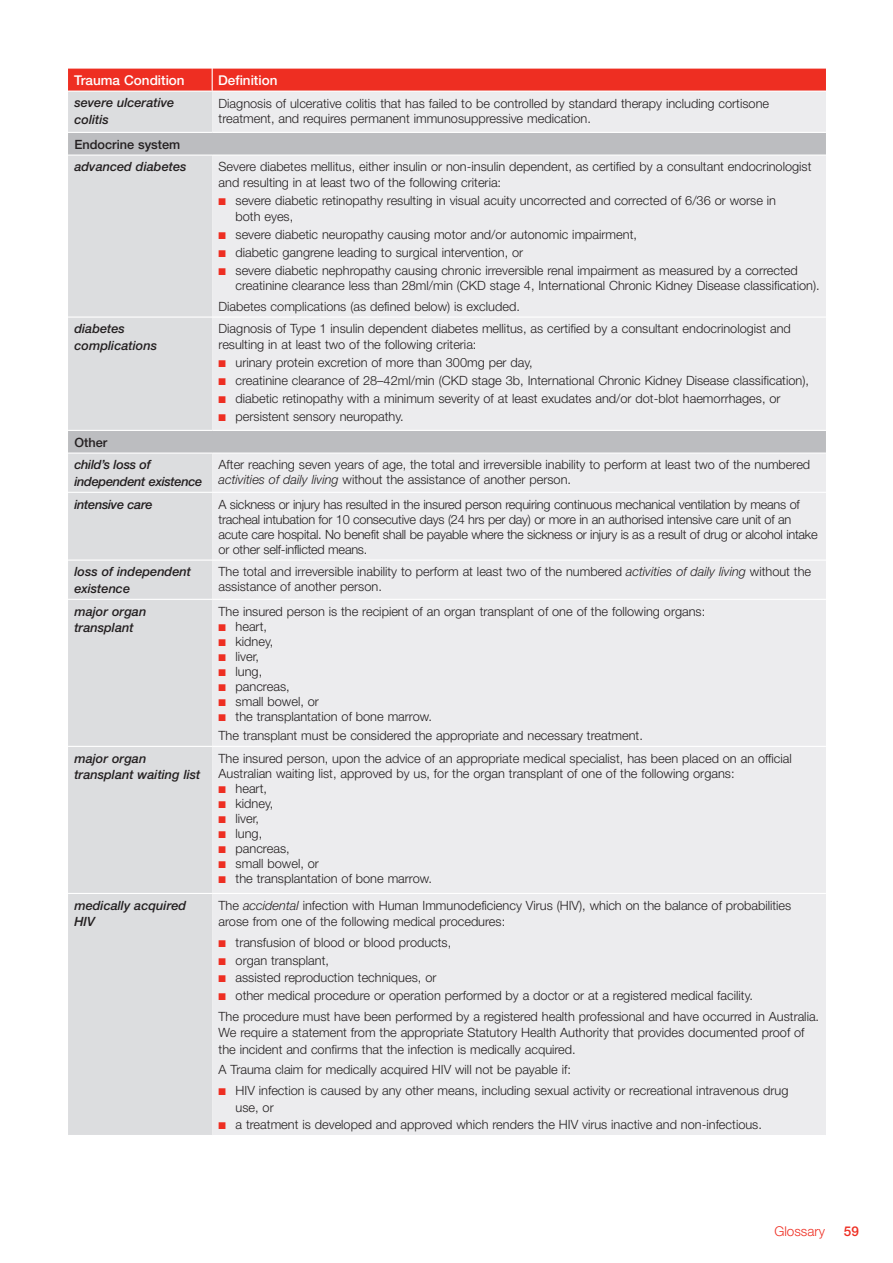
<style>
.page{position:relative;width:893px;height:1263px;background:#fff}
.page>*{position:absolute;margin:0;border:0;box-sizing:border-box;transform-origin:0 0}
.t1{font:500 13.5px "Helvetica Neue";color:#fff}
.t2{font:300 13.5px "Helvetica Neue";color:#ee2e22}
.t3{font:500 13.5px "Helvetica Neue";color:#ee2e22}
.t4{font:300 12.75px/15.8px "Helvetica Neue";color:#231f20}
.t5{font:300 12.75px/15px "Helvetica Neue";letter-spacing:-.02em;color:#231f20}
.t6{font:italic 500 12.75px/16.5px "Helvetica Neue";color:#231f20}
.t7{font:italic 500 12.75px/16.5px "Helvetica Neue";letter-spacing:-.02em;color:#231f20}
.t8{font:500 12.75px "Helvetica Neue";color:#231f20}
.s1{color:#ee2e22}
.s2{font-style:italic}
</style>
<div class="page">
<div style="left:68px;top:92px;width:144px;height:1043px;background:#dcdddf"></div>
<div style="left:212px;top:92px;width:614px;height:1043px;background:#ececee"></div>
<svg style="left:68px;top:133px;width:758px;height:319px;background:#e2e3e5"></svg>
<svg style="left:68px;top:68px;width:758px;height:23px;background:#ee372c"></svg>
<hr style="left:68px;top:132px;width:144px;height:1px;background:#fff">
<hr style="left:212px;top:132px;width:614px;height:1px;background:#fff">
<hr style="left:68px;top:155px;width:144px;height:1px;background:#fff">
<hr style="left:212px;top:155px;width:614px;height:1px;background:#fff">
<hr style="left:68px;top:316px;width:144px;height:2px;background:#fff">
<hr style="left:212px;top:316px;width:614px;height:2px;background:#fff">
<hr style="left:68px;top:430px;width:144px;height:1px;background:#fff">
<hr style="left:212px;top:430px;width:614px;height:1px;background:#fff">
<hr style="left:68px;top:452px;width:144px;height:2px;background:#fff">
<hr style="left:212px;top:452px;width:614px;height:2px;background:#fff">
<hr style="left:68px;top:492px;width:144px;height:1px;background:#fff">
<hr style="left:212px;top:492px;width:614px;height:1px;background:#fff">
<hr style="left:68px;top:559px;width:144px;height:2px;background:#fff">
<hr style="left:212px;top:559px;width:614px;height:2px;background:#fff">
<hr style="left:68px;top:599px;width:144px;height:1px;background:#fff">
<hr style="left:212px;top:599px;width:614px;height:1px;background:#fff">
<hr style="left:68px;top:746px;width:144px;height:1px;background:#fff">
<hr style="left:212px;top:746px;width:614px;height:1px;background:#fff">
<hr style="left:68px;top:893px;width:144px;height:1px;background:#fff">
<hr style="left:212px;top:893px;width:614px;height:1px;background:#fff">
<p class="t1" style="left:74px;top:72px;width:112px">Trauma Condition</p>
<p class="t1" style="left:218px;top:72px;width:61px">Definition</p>
<p class="t6" style="left:74px;top:95px;width:101px">severe ulcerative colitis</p>
<p class="t4" style="left:219px;top:95px;width:552px">Diagnosis of ulcerative colitis that has failed to be controlled by standard therapy including cortisone treatment, and requires permanent immunosuppressive medication.</p>
<p class="t8" style="left:74px;top:137px;width:107px">Endocrine system</p>
<p class="t6" style="left:74px;top:159px;width:114px">advanced diabetes</p>
<p class="t4" style="left:219px;top:159px;width:594px">Severe diabetes mellitus, either insulin or non-insulin dependent, as certified by a consultant endocrinologist and resulting in at least two of the following criteria:</p>
<p class="t4" style="left:236px;top:192px;width:542px;text-indent:-17px"><span class="s1">■</span> severe diabetic retinopathy resulting in visual acuity uncorrected and corrected of 6/36 or worse in both eyes,</p>
<p class="t4" style="left:219px;top:226px;width:420px"><span class="s1">■</span> severe diabetic neuropathy causing motor and/or autonomic impairment,</p>
<p class="t4" style="left:219px;top:244px;width:306px"><span class="s1">■</span> diabetic gangrene leading to surgical intervention, or</p>
<p class="t4" style="left:236px;top:262px;width:586px;text-indent:-17px"><span class="s1">■</span> severe diabetic nephropathy causing chronic irreversible renal impairment as measured by a corrected creatinine clearance less than 28ml/min (CKD stage 4, International Chronic Kidney Disease classification).</p>
<p class="t4" style="left:219px;top:298px;width:303px">Diabetes complications (as defined below) is excluded.</p>
<p class="t6" style="left:74px;top:320px;width:84px">diabetes complications</p>
<p class="t4" style="left:219px;top:321px;width:574px">Diagnosis of Type 1 insulin dependent diabetes mellitus, as certified by a consultant endocrinologist and resulting in at least two of the following criteria:</p>
<p class="t4" style="left:219px;top:354px;width:316px"><span class="s1">■</span> urinary protein excretion of more than 300mg per day,</p>
<p class="t4" style="left:219px;top:372px;width:592px"><span class="s1">■</span> creatinine clearance of 28–42ml/min (CKD stage 3b, International Chronic Kidney Disease classification),</p>
<p class="t4" style="left:219px;top:390px;width:563px"><span class="s1">■</span> diabetic retinopathy with a minimum severity of at least exudates and/or dot-blot haemorrhages, or</p>
<p class="t4" style="left:219px;top:408px;width:187px"><span class="s1">■</span> persistent sensory neuropathy.</p>
<p class="t8" style="left:74px;top:435px;width:34px">Other</p>
<p class="t7" style="left:74px;top:456px;width:129px">child’s loss of independent existence</p>
<p class="t4" style="left:219px;top:457px;width:593px;line-height:15px">After reaching seven years of age, the total and irreversible inability to perform at least two of the numbered <span class="s2">activities of daily living</span> without the assistance of another person.</p>
<p class="t7" style="left:74px;top:496px;width:80px">intensive care</p>
<p class="t5" style="left:219px;top:496px;width:601px">A sickness or injury has resulted in the insured person requiring continuous mechanical ventilation by means of tracheal intubation for 10 consecutive days (24 hrs per day) or more in an authorised intensive care unit of an acute care hospital. No benefit shall be payable where the sickness or injury is as a result of drug or alcohol intake or other self-inflicted means.</p>
<p class="t6" style="left:74px;top:563px;width:118px">loss of independent existence</p>
<p class="t4" style="left:219px;top:564px;width:594px;line-height:15px">The total and irreversible inability to perform at least two of the numbered <span class="s2">activities of daily living</span> without the assistance of another person.</p>
<p class="t6" style="left:74px;top:603px;width:73px">major organ transplant</p>
<p class="t4" style="left:219px;top:603px;width:488px">The insured person is the recipient of an organ transplant of one of the following organs:</p>
<p class="t4" style="left:219px;top:618px;width:50px"><span class="s1">■</span> heart,</p>
<p class="t4" style="left:219px;top:633px;width:56px"><span class="s1">■</span> kidney,</p>
<p class="t4" style="left:219px;top:648px;width:42px"><span class="s1">■</span> liver,</p>
<p class="t4" style="left:219px;top:663px;width:45px"><span class="s1">■</span> lung,</p>
<p class="t4" style="left:219px;top:678px;width:73px"><span class="s1">■</span> pancreas,</p>
<p class="t4" style="left:219px;top:693px;width:102px"><span class="s1">■</span> small bowel, or</p>
<p class="t4" style="left:219px;top:706px;width:426px;line-height:19.2px"><span class="s1">■</span> the transplantation of bone marrow.<br>The transplant must be considered the appropriate and necessary treatment.</p>
<p class="t6" style="left:74px;top:750px;width:128px">major organ transplant waiting list</p>
<p class="t4" style="left:219px;top:750px;width:575px;line-height:15px">The insured person, upon the advice of an appropriate medical specialist, has been placed on an official<br>Australian waiting list, approved by us, for the organ transplant of one of the following organs:</p>
<p class="t4" style="left:219px;top:780px;width:50px"><span class="s1">■</span> heart,</p>
<p class="t4" style="left:219px;top:795px;width:56px"><span class="s1">■</span> kidney,</p>
<p class="t4" style="left:219px;top:810px;width:42px"><span class="s1">■</span> liver,</p>
<p class="t4" style="left:219px;top:825px;width:45px"><span class="s1">■</span> lung,</p>
<p class="t4" style="left:219px;top:840px;width:73px"><span class="s1">■</span> pancreas,</p>
<p class="t4" style="left:219px;top:855px;width:102px"><span class="s1">■</span> small bowel, or</p>
<p class="t4" style="left:219px;top:870px;width:215px"><span class="s1">■</span> the transplantation of bone marrow.</p>
<p class="t6" style="left:74px;top:897px;width:113px">medically acquired<br>HIV</p>
<p class="t4" style="left:219px;top:897px;width:574px;line-height:16.5px">The <span class="s2">accidental</span> infection with Human Immunodeficiency Virus (HIV), which on the balance of probabilities arose from one of the following medical procedures:</p>
<p class="t4" style="left:219px;top:934px;width:234px"><span class="s1">■</span> transfusion of blood or blood products,</p>
<p class="t4" style="left:219px;top:952px;width:112px"><span class="s1">■</span> organ transplant,</p>
<p class="t4" style="left:219px;top:969px;width:219px"><span class="s1">■</span> assisted reproduction techniques, or</p>
<p class="t4" style="left:219px;top:985px;width:602px;line-height:20.7px"><span class="s1">■</span> other medical procedure or operation performed by a doctor or at a registered medical facility.<br>The procedure must have been performed by a registered health professional and have occurred in Australia.</p>
<p class="t4" style="left:219px;top:1024px;width:588px;line-height:16.5px">We require a statement from the appropriate Statutory Health Authority that provides documented proof of the incident and confirms that the infection is medically acquired.</p>
<p class="t4" style="left:219px;top:1062px;width:354px">A Trauma claim for medically acquired HIV will not be payable if:</p>
<p class="t4" style="left:236px;top:1082px;width:554px;line-height:16.5px;text-indent:-17px"><span class="s1">■</span> HIV infection is caused by any other means, including sexual activity or recreational intravenous drug use, or</p>
<p class="t4" style="left:219px;top:1116px;width:545px"><span class="s1">■</span> a treatment is developed and approved which renders the HIV virus inactive and non-infectious.</p>
<p class="t2" style="left:774px;top:1223px;width:52px">Glossary</p>
<p class="t3" style="left:844px;top:1223px;width:17px">59</p>
</div>
